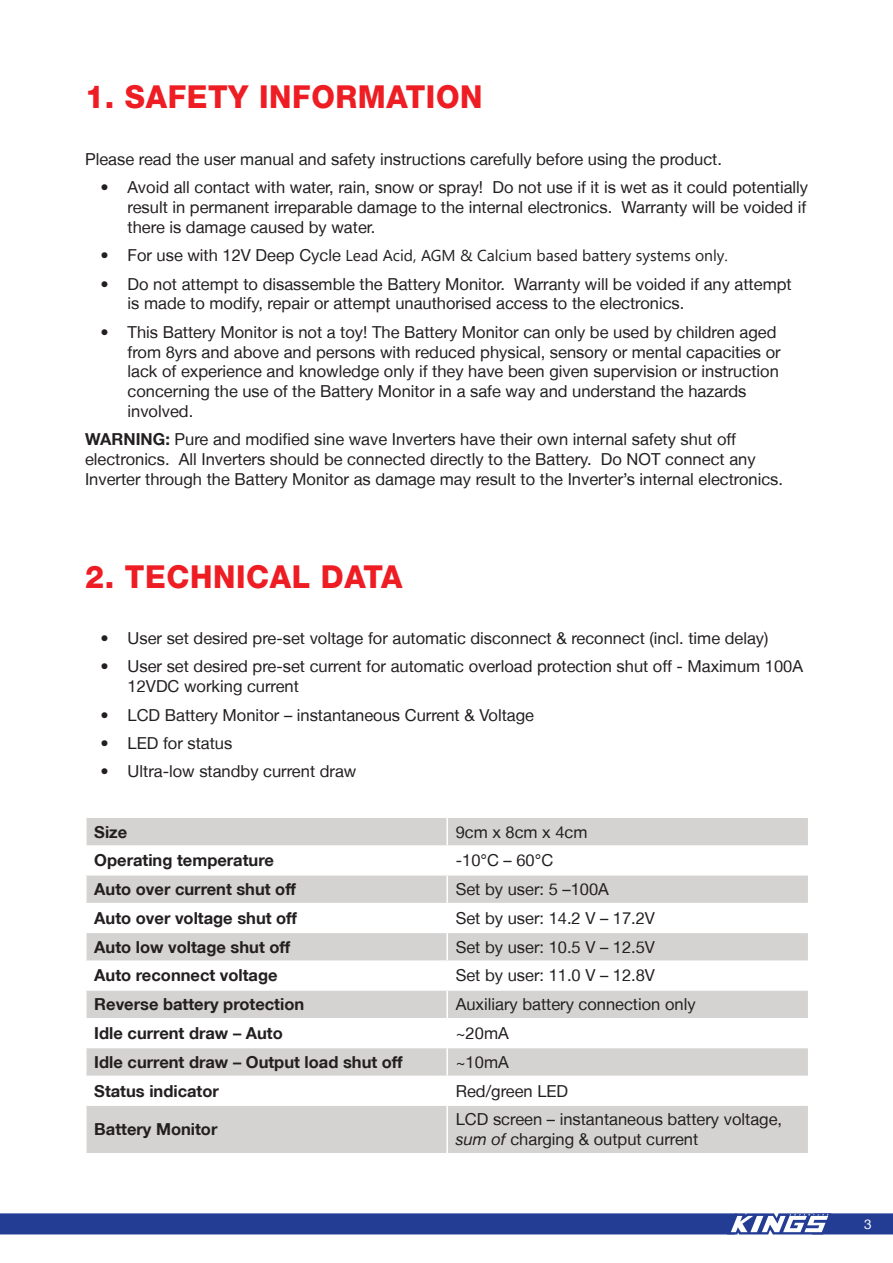
<style>
.page{position:relative;width:893px;height:1263px;background:#fff}
.page>*{position:absolute;margin:0;border:0;box-sizing:border-box;transform-origin:0 0}
.Titles{font:800 31.5px "Helvetica Neue LT";letter-spacing:.02em;color:#ee1d23;scale:.96 1}
.Regular_Text{font:16.5px/19.8px "Helvetica Neue LT";color:#231f20}
.Regular_Text-2{font:700 16.5px "Helvetica Neue LT";color:#231f20}
.t1{font:15.75px "Segoe UI";color:#231f20}
.t2{font:13.5px "Helvetica Neue LT";color:#fff}
.s1{font-family:"Helvetica Neue LT";font-size:16.5px}
.s2{font-weight:700}
.s3{font-style:italic}
</style>
<div class="page">
<svg style="left:0;top:1213px;width:893px;height:21px;background:#324a9c"></svg>
<svg style="left:87px;top:818px;width:721px;height:335px;fill:#d4d3d2"></svg>
<hr style="left:446px;top:818px;width:2px;height:27px;background:#fff">
<hr style="left:85px;top:845px;width:362px;height:2px;background:#fff">
<hr style="left:447px;top:845px;width:362px;height:2px;background:#fff">
<hr style="left:446px;top:847px;width:2px;height:27px;background:#fff">
<hr style="left:85px;top:874px;width:362px;height:1px;background:#fff">
<hr style="left:447px;top:874px;width:362px;height:1px;background:#fff">
<hr style="left:446px;top:875px;width:2px;height:28px;background:#fff">
<hr style="left:85px;top:903px;width:362px;height:1px;background:#fff">
<hr style="left:447px;top:903px;width:362px;height:1px;background:#fff">
<hr style="left:446px;top:904px;width:2px;height:28px;background:#fff">
<hr style="left:85px;top:932px;width:362px;height:1px;background:#fff">
<hr style="left:447px;top:932px;width:362px;height:1px;background:#fff">
<hr style="left:446px;top:933px;width:2px;height:27px;background:#fff">
<hr style="left:85px;top:960px;width:362px;height:2px;background:#fff">
<hr style="left:447px;top:960px;width:362px;height:2px;background:#fff">
<hr style="left:446px;top:962px;width:2px;height:27px;background:#fff">
<hr style="left:85px;top:989px;width:362px;height:2px;background:#fff">
<hr style="left:447px;top:989px;width:362px;height:2px;background:#fff">
<hr style="left:446px;top:991px;width:2px;height:27px;background:#fff">
<hr style="left:85px;top:1018px;width:362px;height:1px;background:#fff">
<hr style="left:447px;top:1018px;width:362px;height:1px;background:#fff">
<hr style="left:446px;top:1019px;width:2px;height:28px;background:#fff">
<hr style="left:85px;top:1047px;width:362px;height:1px;background:#fff">
<hr style="left:447px;top:1047px;width:362px;height:1px;background:#fff">
<hr style="left:446px;top:1048px;width:2px;height:27px;background:#fff">
<hr style="left:85px;top:1075px;width:362px;height:2px;background:#fff">
<hr style="left:447px;top:1075px;width:362px;height:2px;background:#fff">
<hr style="left:446px;top:1077px;width:2px;height:27px;background:#fff">
<hr style="left:85px;top:1104px;width:362px;height:2px;background:#fff">
<hr style="left:447px;top:1104px;width:362px;height:2px;background:#fff">
<hr style="left:446px;top:1106px;width:2px;height:47px;background:#fff">
<p class="Titles" style="left:85px;top:78px;width:416px">1. SAFETY INFORMATION</p>
<p class="Regular_Text" style="left:85px;top:149px;width:638px">Please read the user manual and safety instructions carefully before using the product.</p>
<p class="Regular_Text" style="left:128px;top:177px;width:682px;text-align:justify;text-indent:-27px">• Avoid all contact with water, rain, snow or spray! Do not use if it is wet as it could potentially result in permanent irreparable damage to the internal electronics. Warranty will be voided if there is damage caused by water.</p>
<p class="t1" style="left:101px;top:241px;width:629px"><span class="s1">• For use with 12V Deep Cycle</span> Lead Acid, AGM &amp; Calcium based battery systems only.</p>
<p class="Regular_Text" style="left:128px;top:274px;width:666px;text-indent:-27px">• Do not attempt to disassemble the Battery Monitor. Warranty will be voided if any attempt is made to modify, repair or attempt unauthorised access to the electronics.</p>
<p class="Regular_Text" style="left:128px;top:322px;width:655px;text-indent:-27px">• This Battery Monitor is not a toy! The Battery Monitor can only be used by children aged from 8yrs and above and persons with reduced physical, sensory or mental capacities or lack of experience and knowledge only if they have been given supervision or instruction concerning the use of the Battery Monitor in a safe way and understand the hazards involved.</p>
<p class="Regular_Text" style="left:85px;top:429px;width:700px"><span class="s2">WARNING:</span> Pure and modified sine wave Inverters have their own internal safety shut off electronics. All Inverters should be connected directly to the Battery. Do NOT connect any<br>Inverter through the Battery Monitor as damage may result to the Inverter’s internal electronics.</p>
<p class="Titles" style="left:85px;top:558px;width:332px">2. TECHNICAL DATA</p>
<p class="Regular_Text" style="left:101px;top:628px;width:669px">• User set desired pre-set voltage for automatic disconnect &amp; reconnect (incl. time delay)</p>
<p class="Regular_Text" style="left:128px;top:656px;width:677px;text-indent:-27px">• User set desired pre-set current for automatic overload protection shut off - Maximum 100A<br>12VDC working current</p>
<p class="Regular_Text" style="left:101px;top:704px;width:435px">• LCD Battery Monitor – instantaneous Current &amp; Voltage</p>
<p class="Regular_Text" style="left:101px;top:733px;width:133px">• LED for status</p>
<p class="Regular_Text" style="left:101px;top:761px;width:257px">• Ultra-low standby current draw</p>
<p class="Regular_Text-2" style="left:94px;top:821px;width:34px">Size</p>
<p class="Regular_Text" style="left:456px;top:821px;width:133px">9cm x 8cm x 4cm</p>
<p class="Regular_Text-2" style="left:94px;top:850px;width:181px">Operating temperature</p>
<p class="Regular_Text" style="left:456px;top:850px;width:99px">-10°C – 60°C</p>
<p class="Regular_Text-2" style="left:94px;top:879px;width:203px">Auto over current shut off</p>
<p class="Regular_Text" style="left:456px;top:879px;width:155px">Set by user: 5 –100A</p>
<p class="Regular_Text-2" style="left:94px;top:908px;width:204px">Auto over voltage shut off</p>
<p class="Regular_Text" style="left:456px;top:908px;width:201px">Set by user: 14.2 V – 17.2V</p>
<p class="Regular_Text-2" style="left:94px;top:936px;width:197px">Auto low voltage shut off</p>
<p class="Regular_Text" style="left:456px;top:937px;width:201px">Set by user: 10.5 V – 12.5V</p>
<p class="Regular_Text-2" style="left:94px;top:965px;width:185px">Auto reconnect voltage</p>
<p class="Regular_Text" style="left:456px;top:965px;width:201px">Set by user: 11.0 V – 12.8V</p>
<p class="Regular_Text-2" style="left:94px;top:994px;width:211px">Reverse battery protection</p>
<p class="Regular_Text" style="left:456px;top:994px;width:241px">Auxiliary battery connection only</p>
<p class="Regular_Text-2" style="left:94px;top:1023px;width:190px">Idle current draw – Auto</p>
<p class="Regular_Text" style="left:456px;top:1023px;width:55px">~20mA</p>
<p class="Regular_Text-2" style="left:94px;top:1052px;width:310px">Idle current draw – Output load shut off</p>
<p class="Regular_Text" style="left:456px;top:1052px;width:55px">~10mA</p>
<p class="Regular_Text-2" style="left:94px;top:1080px;width:126px">Status indicator</p>
<p class="Regular_Text" style="left:456px;top:1081px;width:114px">Red/green LED</p>
<p class="Regular_Text-2" style="left:94px;top:1119px;width:125px">Battery Monitor</p>
<p class="Regular_Text" style="left:456px;top:1109px;width:328px">LCD screen – instantaneous battery voltage, <span class="s3">sum of</span> charging &amp; output current</p>
<p class="t2" style="left:864px;top:1216px;width:9px">3</p>
</div>
